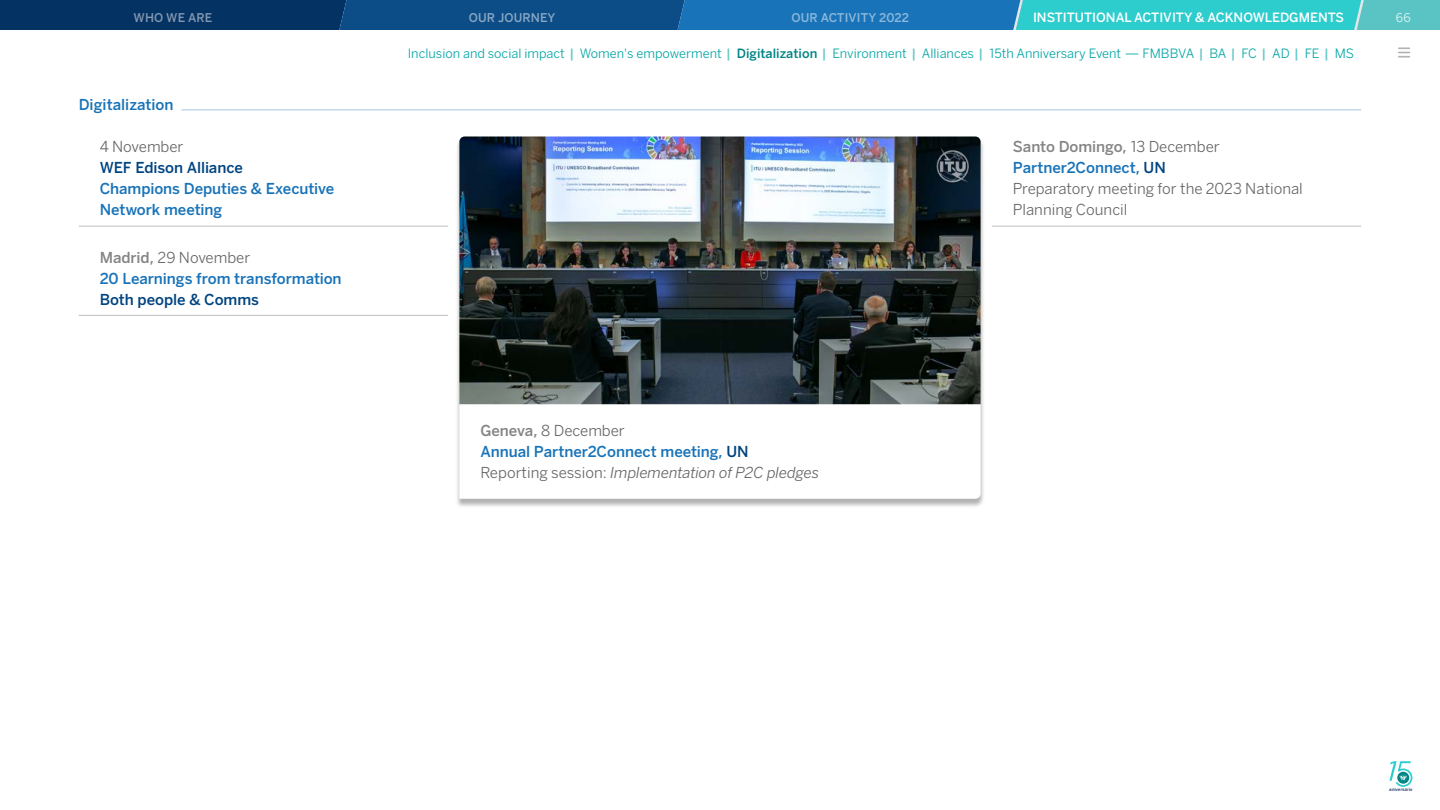
<style>
.page{position:relative;width:1440px;height:810px;background:#fff}
.page>*{position:absolute;margin:0;border:0;box-sizing:border-box;transform-origin:0 0}
.t1{font:500 15px/21px "Benton Sans BBVA";letter-spacing:-.005em;color:#1973b8}
.t2{font:15px/21px "Benton Sans BBVA";color:#666}
.t3{font:500 15px "Benton Sans BBVA";letter-spacing:-.005em;color:#004481}
.t4{font:12.75px "Benton Sans BBVA";color:#02a5a5}
.t5{font:500 12.75px "Benton Sans BBVA";color:#fff}
.t6{font:500 12px "Benton Sans BBVA";letter-spacing:.01em;color:#8cb9dc}
.t7{font:500 12px "Benton Sans BBVA";letter-spacing:.01em;color:#87a7c4}
.t8{font:500 12px "Benton Sans BBVA";letter-spacing:.01em;color:#8298b1}
.t9{font:12px "Benton Sans BBVA";color:#eaf9fa}
.t10{font:500 4.43px "Benton Sans BBVA";color:#1c3764}
.s1{color:#858585}
.s2{font-weight:400;color:#666}
.s3{font-weight:500;color:#67c9c9}
.s4{font-weight:500;color:#028484}
.s5{font-weight:500;color:#858585}
.s6{font-weight:500;color:#1973b8}
.s7{font-weight:500;color:#004481}
.s8{color:#004481}
.s9{font-weight:400;font-style:italic;color:#666}
</style>
<div class="page">
<svg style="left:1389px;top:761px;width:23px;height:26px"></svg>
<svg style="left:1399px;top:47px;width:10px;height:11px"></svg>
<svg style="left:0;top:0;width:1440px;height:30px;background:#1a749d"></svg>
<div style="left:455px;top:137px;width:530px;height:371px;background:#666;opacity:.5"></div>
<svg style="left:459px;top:404px;width:522px;height:95px"></svg>
<img style="left:459px;top:136px;width:522px;height:268px">
<hr style="left:992px;top:226px;width:369px;height:1px;background:#bdbdbd">
<hr style="left:79px;top:226px;width:369px;height:1px;background:#bdbdbd">
<hr style="left:79px;top:315px;width:369px;height:1px;background:#bdbdbd">
<hr style="left:182px;top:110px;width:1179px;height:1px;background:#a3c7e3">
<p class="t8" style="left:134px;top:10px;width:80px">WHO WE ARE</p>
<p class="t7" style="left:469px;top:10px;width:88px">OUR JOURNEY</p>
<p class="t6" style="left:792px;top:10px;width:119px">OUR ACTIVITY 2022</p>
<p class="t5" style="left:1033px;top:9px;width:313px">INSTITUTIONAL ACTIVITY &amp; ACKNOWLEDGMENTS</p>
<p class="t1" style="left:79px;top:94px;width:96px">Digitalization</p>
<p class="t2" style="left:100px;top:136px;width:85px">4 November</p>
<p class="t3" style="left:100px;top:159px;width:145px">WEF Edison Alliance</p>
<p class="t1" style="left:100px;top:178px;width:236px">Champions Deputies &amp; Executive<br>Network meeting</p>
<p class="t1" style="left:100px;top:247px;width:243px"><span class="s1">Madrid,</span> <span class="s2">29 November<br></span>20 Learnings from transformation</p>
<p class="t3" style="left:100px;top:290px;width:161px">Both people &amp; Comms</p>
<p class="t4" style="left:408px;top:45px;width:948px">Inclusion and social impact <span class="s3">|</span> Women's empowerment <span class="s3">|</span> <span class="s4">Digitalization</span> <span class="s3">|</span> Environment <span class="s3">|</span> Alliances <span class="s3">|</span> 15th Anniversary Event — FMBBVA <span class="s3">|</span> BA <span class="s3">|</span> FC <span class="s3">|</span> AD <span class="s3">|</span> FE <span class="s3">|</span> MS</p>
<p class="t2" style="left:1013px;top:136px;width:292px"><span class="s5">Santo Domingo,</span> 13 December<br><span class="s6">Partner2Connect,</span> <span class="s7">UN<br></span>Preparatory meeting for the 2023 National<br>Planning Council</p>
<p class="t9" style="left:1396px;top:10px;width:16px">66</p>
<p class="t1" style="left:480px;top:420px;width:341px"><span class="s1">Geneva,</span> <span class="s2">8 December<br></span>Annual Partner2Connect meeting, <span class="s8">UN<br></span><span class="s2">Reporting session:</span> <span class="s9">Implementation of P2C pledges</span></p>
<p class="t10" style="left:1389px;top:787px;width:25px">aniversario</p>
</div>
